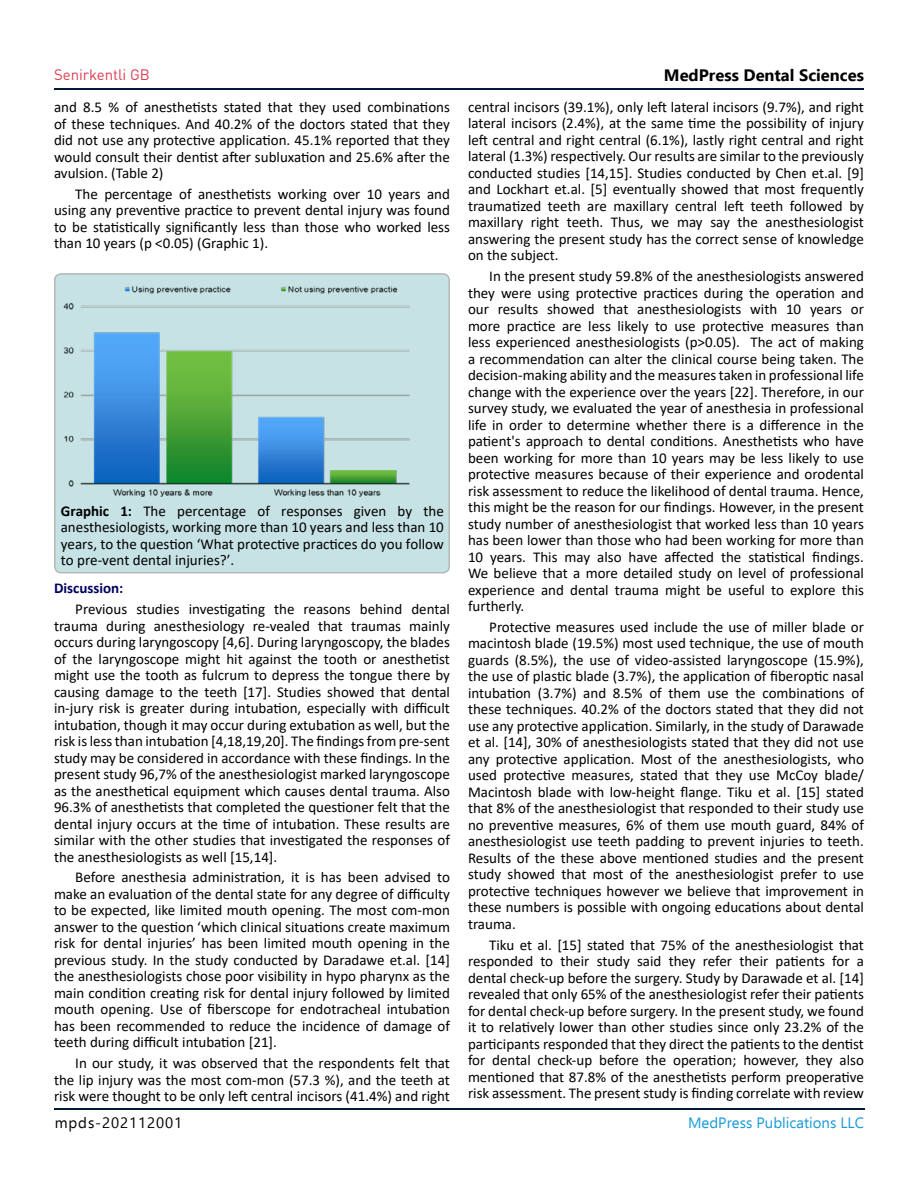
<style>
.page{position:relative;width:918px;height:1188px;background:#fff}
.page>*{position:absolute;margin:0;border:0;box-sizing:border-box;transform-origin:0 0}
.t1{font:700 16.5px "Ebrima";color:#000}
.t2{font:15px/16.5px "Calibri";color:#000;text-align:justify}
.t3{font:15px "Ebrima";color:#199ad9}
.t4{font:15px "Ebrima";letter-spacing:.06em;color:#000}
.t5{font:15px "DIN Pro";color:#dd3e50}
.t6{font:700 15px "Calibri";color:#00005e}
.s1{font-weight:700}
</style>
<div class="page">
<hr style="left:54px;top:88px;width:810px;height:1px;background:#051a36">
<hr style="left:55px;top:1109px;width:810px;height:1px;background:#051a36">
<div style="left:55px;top:274px;width:394px;height:299px;background:#c6e2e4;border-radius:6px"></div>
<div style="left:54px;top:273px;width:396px;height:300px;border:2px solid #000;border-radius:6px"></div>
<img style="left:63px;top:286px;width:347px;height:210px">
<p class="t5" style="left:54px;top:63px;width:97px">Senirkentli GB</p>
<p class="t1" style="left:664px;top:62px;width:202px">MedPress Dental Sciences</p>
<p class="t2" style="left:54px;top:98px;width:398px">and 8.5 % of anesthetists stated that they used combinations of these techniques. And 40.2% of the doctors stated that they did not use any protective application. 45.1% reported that they would consult their dentist after subluxation and 25.6% after the avulsion. (Table 2)</p>
<p class="t2" style="left:54px;top:185px;width:397px;text-indent:21px">The percentage of anesthetists working over 10 years and using any preventive practice to prevent dental injury was found to be statistically significantly less than those who worked less than 10 years (p &lt;0.05) (Graphic 1).</p>
<p class="t2" style="left:61px;top:502px;width:385px"><span class="s1">Graphic 1:</span> The percentage of responses given by the anesthesiologists, working more than 10 years and less than 10 years, to the question ‘What protective practices do you follow to pre-vent dental injuries?’.</p>
<p class="t6" style="left:54px;top:578px;width:71px">Discussion:</p>
<p class="t2" style="left:54px;top:600px;width:398px;text-indent:21px">Previous studies investigating the reasons behind dental trauma during anesthesiology re-vealed that traumas mainly occurs during laryngoscopy [4,6]. During laryngoscopy, the blades of the laryngoscope might hit against the tooth or anesthetist might use the tooth as fulcrum to depress the tongue there by causing damage to the teeth [17]. Studies showed that dental in-jury risk is greater during intubation, especially with difficult intubation, though it may occur during extubation as well, but the risk is less than intubation [4,18,19,20]. The findings from pre-sent study may be considered in accordance with these findings. In the present study 96,7% of the anesthesiologist marked laryngoscope as the anesthetical equipment which causes dental trauma. Also 96.3% of anesthetists that completed the questioner felt that the dental injury occurs at the time of intubation. These results are similar with the other studies that investigated the responses of the anesthesiologists as well [15,14].</p>
<p class="t2" style="left:54px;top:869px;width:398px;text-indent:21px">Before anesthesia administration, it is has been advised to make an evaluation of the dental state for any degree of difficulty to be expected, like limited mouth opening. The most com-mon answer to the question ‘which clinical situations create maximum risk for dental injuries’ has been limited mouth opening in the previous study. In the study conducted by Daradawe et.al. [14] the anesthesiologists chose poor visibility in hypo pharynx as the main condition creating risk for dental injury followed by limited mouth opening. Use of fiberscope for endotracheal intubation has been recommended to reduce the incidence of damage of teeth during difficult intubation [21].</p>
<p class="t2" style="left:54px;top:1054px;width:398px;text-indent:21px">In our study, it was observed that the respondents felt that the lip injury was the most com-mon (57.3 %), and the teeth at risk were thought to be only left central incisors (41.4%) and right</p>
<p class="t4" style="left:55px;top:1111px;width:129px">mpds-202112001</p>
<p class="t2" style="left:468px;top:98px;width:398px">central incisors (39.1%), only left lateral incisors (9.7%), and right lateral incisors (2.4%), at the same time the possibility of injury left central and right central (6.1%), lastly right central and right lateral (1.3%) respectively. Our results are similar to the previously conducted studies [14,15]. Studies conducted by Chen et.al. [9] and Lockhart et.al. [5] eventually showed that most frequently traumatized teeth are maxillary central left teeth followed by maxillary right teeth. Thus, we may say the anesthesiologist answering the present study has the correct sense of knowledge on the subject.</p>
<p class="t2" style="left:468px;top:268px;width:398px;text-indent:21px">In the present study 59.8% of the anesthesiologists answered they were using protective practices during the operation and our results showed that anesthesiologists with 10 years or more practice are less likely to use protective measures than less experienced anesthesiologists (p&gt;0.05). The act of making a recommendation can alter the clinical course being taken. The decision-making ability and the measures taken in professional life change with the experience over the years [22]. Therefore, in our survey study, we evaluated the year of anesthesia in professional life in order to determine whether there is a difference in the patient's approach to dental conditions. Anesthetists who have been working for more than 10 years may be less likely to use protective measures because of their experience and orodental risk assessment to reduce the likelihood of dental trauma. Hence, this might be the reason for our findings. However, in the present study number of anesthesiologist that worked less than 10 years has been lower than those who had been working for more than 10 years. This may also have affected the statistical findings.<br>We believe that a more detailed study on level of professional experience and dental trauma might be useful to explore this furtherly.</p>
<p class="t2" style="left:468px;top:618px;width:398px;text-indent:21px">Protective measures used include the use of miller blade or macintosh blade (19.5%) most used technique, the use of mouth guards (8.5%), the use of video-assisted laryngoscope (15.9%), the use of plastic blade (3.7%), the application of fiberoptic nasal intubation (3.7%) and 8.5% of them use the combinations of these techniques. 40.2% of the doctors stated that they did not use any protective application. Similarly, in the study of Darawade et al. [14], 30% of anesthesiologists stated that they did not use any protective application. Most of the anesthesiologists, who used protective measures, stated that they use McCoy blade/ Macintosh blade with low‐height flange. Tiku et al. [15] stated that 8% of the anesthesiologist that responded to their study use no preventive measures, 6% of them use mouth guard, 84% of anesthesiologist use teeth padding to prevent injuries to teeth.<br>Results of the these above mentioned studies and the present study showed that most of the anesthesiologist prefer to use protective techniques however we believe that improvement in these numbers is possible with ongoing educations about dental trauma.</p>
<p class="t2" style="left:468px;top:936px;width:398px;text-indent:21px">Tiku et al. [15] stated that 75% of the anesthesiologist that responded to their study said they refer their patients for a dental check-up before the surgery. Study by Darawade et al. [14] revealed that only 65% of the anesthesiologist refer their patients for dental check-up before surgery. In the present study, we found it to relatively lower than other studies since only 23.2% of the participants responded that they direct the patients to the dentist for dental check-up before the operation; however, they also mentioned that 87.8% of the anesthetists perform preoperative risk assessment. The present study is finding correlate with review</p>
<p class="t3" style="left:688px;top:1111px;width:177px">MedPress Publications LLC</p>
</div>
